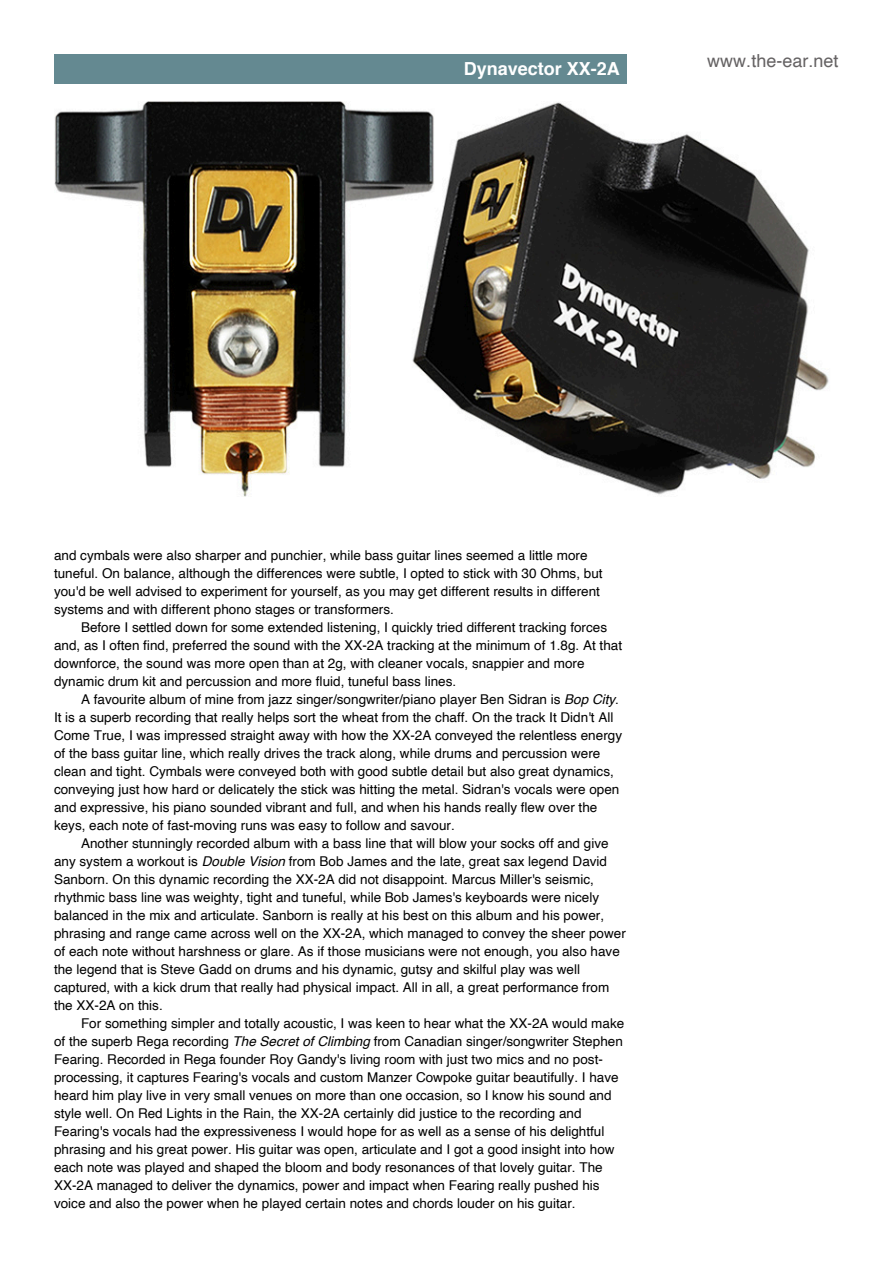
<style>
.page{position:relative;width:893px;height:1263px;background:#fff}
.page>*{position:absolute;margin:0;border:0;box-sizing:border-box;transform-origin:0 0}
.t1{font:18px "Helvetica";color:#656263}
.t2{font:700 18px "Helvetica";color:#fff}
.t3{font:13.5px/18px "Helvetica";color:#000}
.s1{font-style:italic}
</style>
<div class="page">
<div style="left:54px;top:54px;width:573px;height:30px;background:#648991"></div>
<img style="left:54px;top:102px;width:775px;height:394px">
<h1 class="t2" style="left:464px;top:61px;width:158px">Dynavector XX-2A</h1>
<h1 class="t1" style="left:707px;top:53px;width:133px">www.the-ear.net</h1>
<p class="t3" style="left:54px;top:547px;width:550px">and cymbals were also sharper and punchier, while bass guitar lines seemed a little more tuneful. On balance, although the differences were subtle, I opted to stick with 30 Ohms, but you'd be well advised to experiment for yourself, as you may get different results in different systems and with different phono stages or transformers.</p>
<p class="t3" style="left:54px;top:619px;width:570px;text-indent:27px">Before I settled down for some extended listening, I quickly tried different tracking forces and, as I often find, preferred the sound with the XX-2A tracking at the minimum of 1.8g. At that downforce, the sound was more open than at 2g, with cleaner vocals, snappier and more dynamic drum kit and percussion and more fluid, tuneful bass lines.</p>
<p class="t3" style="left:54px;top:691px;width:570px;text-indent:27px">A favourite album of mine from jazz singer/songwriter/piano player Ben Sidran is <span class="s1">Bop City</span>.<br>It is a superb recording that really helps sort the wheat from the chaff. On the track It Didn't All Come True, I was impressed straight away with how the XX-2A conveyed the relentless energy of the bass guitar line, which really drives the track along, while drums and percussion were clean and tight. Cymbals were conveyed both with good subtle detail but also great dynamics, conveying just how hard or delicately the stick was hitting the metal. Sidran's vocals were open and expressive, his piano sounded vibrant and full, and when his hands really flew over the keys, each note of fast-moving runs was easy to follow and savour.</p>
<p class="t3" style="left:54px;top:835px;width:573px;text-indent:27px">Another stunningly recorded album with a bass line that will blow your socks off and give any system a workout is <span class="s1">Double Vision</span> from Bob James and the late, great sax legend David Sanborn. On this dynamic recording the XX-2A did not disappoint. Marcus Miller's seismic, rhythmic bass line was weighty, tight and tuneful, while Bob James's keyboards were nicely balanced in the mix and articulate. Sanborn is really at his best on this album and his power, phrasing and range came across well on the XX-2A, which managed to convey the sheer power of each note without harshness or glare. As if those musicians were not enough, you also have the legend that is Steve Gadd on drums and his dynamic, gutsy and skilful play was well captured, with a kick drum that really had physical impact. All in all, a great performance from the XX-2A on this.</p>
<p class="t3" style="left:54px;top:1015px;width:572px;text-indent:27px">For something simpler and totally acoustic, I was keen to hear what the XX-2A would make of the superb Rega recording <span class="s1">The Secret of Climbing</span> from Canadian singer/songwriter Stephen Fearing. Recorded in Rega founder Roy Gandy's living room with just two mics and no post&shy;processing, it captures Fearing's vocals and custom Manzer Cowpoke guitar beautifully. I have heard him play live in very small venues on more than one occasion, so I know his sound and style well. On Red Lights in the Rain, the XX-2A certainly did justice to the recording and Fearing's vocals had the expressiveness I would hope for as well as a sense of his delightful phrasing and his great power. His guitar was open, articulate and I got a good insight into how each note was played and shaped the bloom and body resonances of that lovely guitar. The XX-2A managed to deliver the dynamics, power and impact when Fearing really pushed his voice and also the power when he played certain notes and chords louder on his guitar.</p>
</div>
